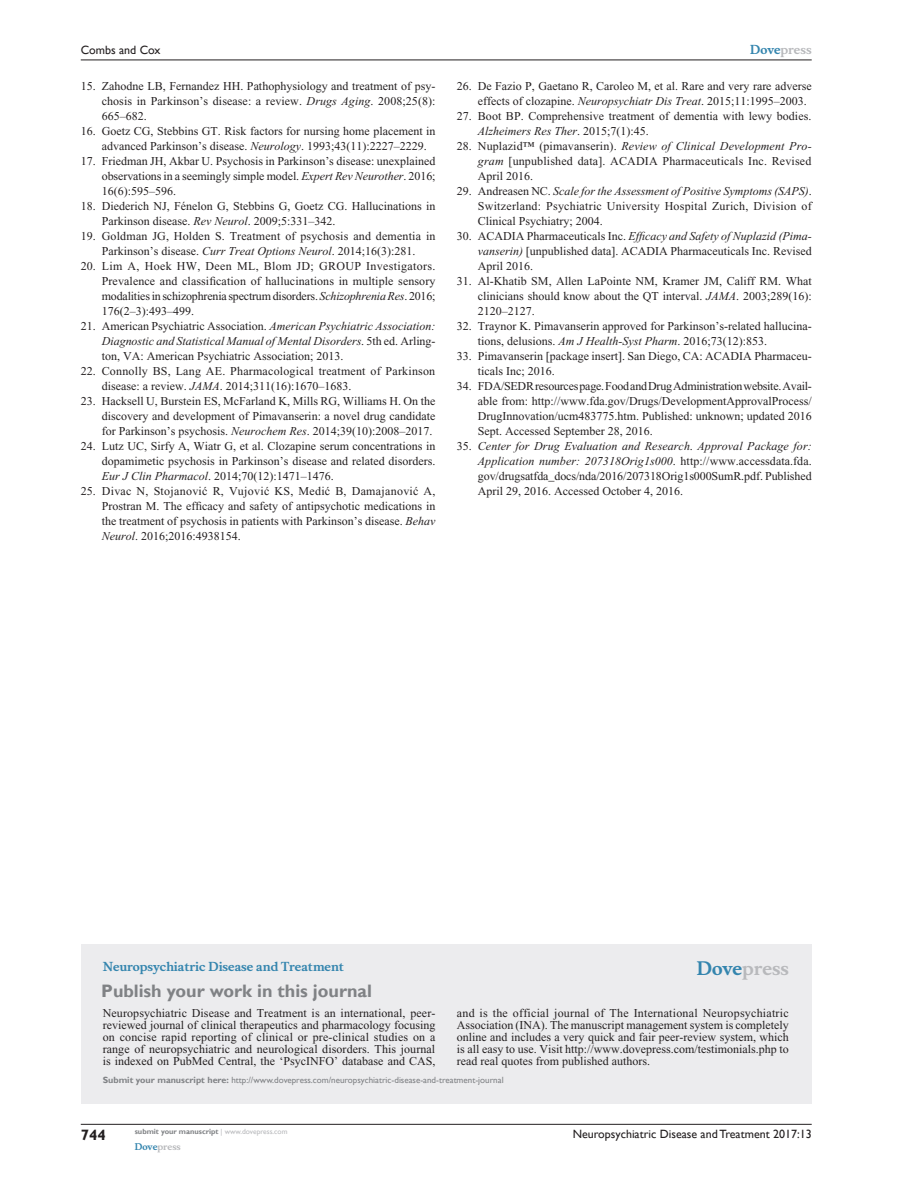
<style>
.page{position:relative;width:918px;height:1188px;background:#fff}
.page>*{position:absolute;margin:0;border:0;box-sizing:border-box;transform-origin:0 0}
.PromBx-H1{font:700 18px "Gill Sans";color:#808285}
.PromBx-Brand{font:700 18px "Musee";color:#b8b9bc}
.t1{font:700 15px "Gill Sans";color:#231f20}
.RefNL2{font:12px/15px "Times New Roman";color:#231f20;text-align:justify}
.PromBx-Tx{font:12px/12px "Times New Roman";color:#231f20;text-align:justify}
.t2{font:12px "Gill Sans";color:#231f20}
.PromBx-JrnlName{font:700 12px "Musee";color:#3485ae}
.t3{font:700 12px "Musee";color:#b8b9bc}
.PromBx-SubmitMssWebA{font:9px "Gill Sans";color:#808285}
.t4{font:700 9px "Musee";color:#b8b9bc}
.t5{font:700 7.5px "Gill Sans";color:#808285}
.s1{font-style:italic}
.s2{font-style:inherit}
.s3{color:#3485ae}
.s4{font-weight:700}
.s5{font-weight:400;color:#b8b9bc}
</style>
<div class="page">
<div style="left:81px;top:944px;width:731px;height:159px;background:#ececee"></div>
<hr style="left:81px;top:1124px;width:731px;height:1px;background:#231f20">
<hr style="left:81px;top:60px;width:731px;height:1px;background:#231f20">
<p class="t2" style="left:81px;top:43px;width:81px">Combs and Cox</p>
<p class="RefNL2" style="left:102px;top:79px;width:335px;text-indent:-21px">15. Zahodne LB, Fernandez HH. Pathophysiology and treatment of psy&shy;chosis in Parkinson’s disease: a review. <span class="s1">Drugs Aging</span>. 2008;25(8):<br>665–682.</p>
<p class="RefNL2" style="left:102px;top:124px;width:335px;text-indent:-21px">16. Goetz CG, Stebbins GT. Risk factors for nursing home placement in advanced Parkinson’s disease. <span class="s1">Neurology</span>. 1993;43(11):2227–2229.</p>
<p class="RefNL2" style="left:102px;top:154px;width:335px;text-indent:-21px">17. Friedman JH, Akbar U. Psychosis in Parkinson’s disease: unexplained observations in a seemingly simple model. <span class="s1">Expert Rev Neurother</span>. 2016; 16(6):595–596.</p>
<p class="RefNL2" style="left:102px;top:199px;width:335px;text-indent:-21px">18. Diederich NJ, Fénelon G, Stebbins G, Goetz CG. Hallucinations in<br>Parkinson disease. <span class="s1">Rev Neurol</span>. 2009;5:331–342.</p>
<p class="RefNL2" style="left:81px;top:229px;width:356px;text-align:center">19. Goldman JG, Holden S. Treatment of psychosis and dementia in<br>Parkinson’s disease. <span class="s1">Curr Treat Options Neurol</span>. 2014;16(3):281.</p>
<p class="RefNL2" style="left:102px;top:259px;width:335px;text-indent:-21px">20. Lim A, Hoek HW, Deen ML, Blom JD; GROUP Investigators.<br>Prevalence and classification of hallucinations in multiple sensory modalities in schizophrenia spectrum disorders. <span class="s1">Schizophrenia Res</span>. 2016; 176(2–3):493–499.</p>
<p class="RefNL2" style="left:102px;top:319px;width:335px;text-indent:-21px">21. American Psychiatric Association. <span class="s1">American Psychiatric Association:<br>Diagnostic and Statistical Manual of Mental Disorders</span>. 5th ed. Arling&shy;ton, VA: American Psychiatric Association; 2013.</p>
<p class="RefNL2" style="left:102px;top:364px;width:335px;text-indent:-21px">22. Connolly BS, Lang AE. Pharmacological treatment of Parkinson disease: a review. <span class="s1">JAMA</span>. 2014;311(16):1670–1683.</p>
<p class="RefNL2" style="left:102px;top:394px;width:335px;text-indent:-21px">23. Hacksell U, Burstein ES, McFarland K, Mills RG, Williams H. On the discovery and development of Pimavanserin: a novel drug candidate for Parkinson’s psychosis. <span class="s1">Neurochem Res</span>. 2014;39(10):2008–2017.</p>
<p class="RefNL2" style="left:102px;top:439px;width:335px;text-indent:-21px">24. Lutz UC, Sirfy A, Wiatr G, et al. Clozapine serum concentrations in dopamimetic psychosis in Parkinson’s disease and related disorders.<br><span class="s1">Eur J Clin Pharmacol</span>. 2014;70(12):1471–1476.</p>
<p class="RefNL2" style="left:102px;top:484px;width:335px;text-indent:-21px">25. Divac N, Stojanovi<span class="s2">ć</span> R, Vujovi<span class="s2">ć</span> KS, Medi<span class="s2">ć</span> B, Damajanovi<span class="s2">ć</span> A, Prostran M. The efficacy and safety of antipsychotic medications in the treatment of psychosis in patients with Parkinson’s disease. <span class="s1">Behav Neurol</span>. 2016;2016:4938154.</p>
<p class="t3" style="left:750px;top:43px;width:63px"><span class="s3">Dove</span>press</p>
<p class="RefNL2" style="left:478px;top:79px;width:335px;text-indent:-21px">26. De Fazio P, Gaetano R, Caroleo M, et al. Rare and very rare adverse effects of clozapine. <span class="s1">Neuropsychiatr Dis Treat</span>. 2015;11:1995–2003.</p>
<p class="RefNL2" style="left:478px;top:109px;width:335px;text-indent:-21px">27. Boot BP. Comprehensive treatment of dementia with lewy bodies.<br><span class="s1">Alzheimers Res Ther</span>. 2015;7(1):45.</p>
<p class="RefNL2" style="left:478px;top:139px;width:335px;text-indent:-21px">28. Nuplazid™ (pimavanserin). <span class="s1">Review of Clinical Development Pro&shy;gram</span> [unpublished data]. ACADIA Pharmaceuticals Inc. Revised April 2016.</p>
<p class="RefNL2" style="left:478px;top:184px;width:335px;text-indent:-21px">29. Andreasen NC. <span class="s1">Scale for the Assessment of Positive Symptoms (SAPS)</span>.<br>Switzerland: Psychiatric University Hospital Zurich, Division of Clinical Psychiatry; 2004.</p>
<p class="RefNL2" style="left:478px;top:229px;width:335px;text-indent:-21px">30. ACADIA Pharmaceuticals Inc. <span class="s1">Efficacy and Safety of Nuplazid (Pima&shy;vanserin)</span> [unpublished data]. ACADIA Pharmaceuticals Inc. Revised April 2016.</p>
<p class="RefNL2" style="left:478px;top:274px;width:335px;text-indent:-21px">31. Al-Khatib SM, Allen LaPointe NM, Kramer JM, Califf RM. What clinicians should know about the QT interval. <span class="s1">JAMA</span>. 2003;289(16):<br>2120–2127.</p>
<p class="RefNL2" style="left:478px;top:319px;width:335px;text-indent:-21px">32. Traynor K. Pimavanserin approved for Parkinson’s-related hallucina&shy;tions, delusions. <span class="s1">Am J Health-Syst Pharm</span>. 2016;73(12):853.</p>
<p class="RefNL2" style="left:478px;top:349px;width:335px;text-indent:-21px">33. Pimavanserin [package insert]. San Diego, CA: ACADIA Pharmaceu&shy;ticals Inc; 2016.</p>
<p class="RefNL2" style="left:478px;top:379px;width:335px;text-indent:-21px">34. FDA/SEDR resources page. Food and Drug Administration website. Avail&shy;able from: http://www.fda.gov/Drugs/DevelopmentApprovalProcess/ DrugInnovation/ucm483775.htm. Published: unknown; updated 2016<br>Sept. Accessed September 28, 2016.</p>
<p class="RefNL2" style="left:478px;top:439px;width:335px;text-indent:-21px">35. <span class="s1">Center for Drug Evaluation and Research</span>. <span class="s1">Approval Package for:<br>Application number: 207318Orig1s000</span>. http://www.accessdata.fda. gov/drugsatfda_docs/nda/2016/207318Orig1s000SumR.pdf. Published April 29, 2016. Accessed October 4, 2016.</p>
<p class="PromBx-JrnlName" style="left:103px;top:959px;width:243px">Neuropsychiatric Disease and Treatment</p>
<p class="PromBx-H1" style="left:101px;top:980px;width:272px">Publish your work in this journal</p>
<p class="PromBx-Brand" style="left:697px;top:958px;width:94px"><span class="s3">Dove</span>press</p>
<p class="PromBx-Tx" style="left:103px;top:1007px;width:334px">Neuropsychiatric Disease and Treatment is an international, peer&shy;reviewed journal of clinical therapeutics and pharmacology focusing on concise rapid reporting of clinical or pre-clinical studies on a range of neuropsychiatric and neurological disorders. This journal is indexed on PubMed Central, the ‘PsycINFO’ database and CAS,</p>
<p class="PromBx-Tx" style="left:457px;top:1007px;width:333px">and is the official journal of The International Neuropsychiatric Association (INA). The manuscript management system is completely online and includes a very quick and fair peer-review system, which is all easy to use. Visit http://www.dovepress.com/testimonials.php to read real quotes from published authors.</p>
<p class="PromBx-SubmitMssWebA" style="left:103px;top:1075px;width:402px"><span class="s4">Submit your manuscript here:</span> http://www.dovepress.com/neuropsychiatric-disease-and-treatment-journal</p>
<p class="t1" style="left:81px;top:1126px;width:26px">744</p>
<p class="t5" style="left:135px;top:1127px;width:154px">submit your manuscript <span class="s5">| www.dovepress.com</span></p>
<p class="t4" style="left:135px;top:1141px;width:48px"><span class="s3">Dove</span>press</p>
<p class="t2" style="left:573px;top:1127px;width:241px">Neuropsychiatric Disease and Treatment 2017:13</p>
</div>
